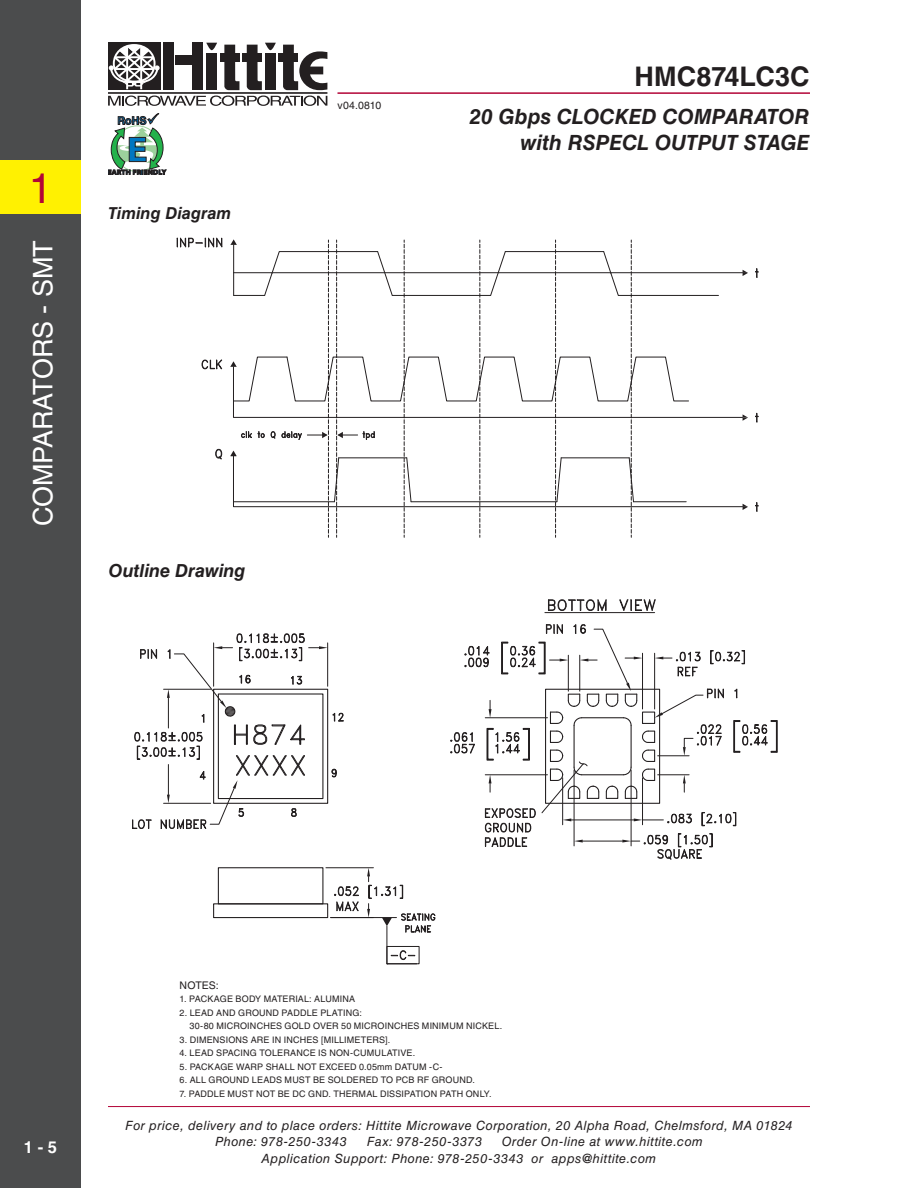
<style>
.page{position:relative;width:918px;height:1188px;background:#fff}
.page>*{position:absolute;margin:0;border:0;box-sizing:border-box;transform-origin:0 0}
.t1{font:42px "Helvetica LT Std";color:#b30437}
.t2{font:27px "Helvetica LT Std";letter-spacing:-.01em;color:#fff}
.t3{font:700 27px "Helvetica LT Std";color:#231f20}
.t4{font:italic 700 21px "Helvetica LT Std";letter-spacing:-.005em;color:#231f20}
.t5{font:italic 700 18px "Helvetica LT Std";letter-spacing:-.005em;color:#231f20}
.t6{font:italic 700 16.5px "Helvetica LT Std";color:#231f20}
.t7{font:700 16.5px "Helvetica LT Std";color:#fff}
.t8{font:italic 12.75px/16.5px "Helvetica LT Std";letter-spacing:.035em;color:#231f20}
.t9{font:10.5px "Helvetica LT Std";letter-spacing:.01em;color:#231f20}
.t10{font:9px/13.5px "Helvetica LT Std";letter-spacing:.02em;color:#231f20}
</style>
<div class="page">
<hr style="left:108px;top:1106px;width:702px;height:1px;background:#b30437">
<hr style="left:337px;top:92px;width:473px;height:2px;background:#b30437">
<div style="left:108px;top:43px;width:52px;height:47px;background:#231f20"></div>
<hr style="left:126px;top:46px;width:2px;height:43px;background:#fff">
<hr style="left:140px;top:46px;width:2px;height:43px;background:#fff">
<svg style="left:109px;top:44px;width:50px;height:43px"></svg>
<hr style="left:108px;top:92px;width:219px;height:2px;background:#231f20">
<div style="left:192px;top:43px;width:11px;height:47px;background:#231f20"></div>
<div style="left:163px;top:43px;width:11px;height:47px;background:#231f20"></div>
<div style="left:176px;top:55px;width:18px;height:9px;background:#231f20"></div>
<svg style="left:206px;top:43px;width:11px;height:7px"></svg>
<div style="left:206px;top:53px;width:11px;height:37px;background:#231f20"></div>
<svg style="left:224px;top:45px;width:15px;height:45px"></svg>
<svg style="left:108px;top:96px;width:219px;height:10px"></svg>
<div style="left:220px;top:53px;width:19px;height:9px;background:#231f20"></div>
<svg style="left:247px;top:43px;width:29px;height:47px"></svg>
<div style="left:242px;top:53px;width:20px;height:9px;background:#231f20"></div>
<svg style="left:283px;top:45px;width:44px;height:45px"></svg>
<div style="left:279px;top:53px;width:19px;height:9px;background:#231f20"></div>
<svg style="left:108px;top:113px;width:58px;height:62px"></svg>
<div style="left:0;top:0;width:81px;height:1188px;background:#4b4c4d"></div>
<div style="left:0;top:160px;width:81px;height:54px;background:#fff101"></div>
<svg style="left:548px;top:599px;width:59px;height:12px"></svg>
<svg style="left:619px;top:599px;width:37px;height:12px"></svg>
<hr style="left:545px;top:612px;width:110px;height:1px;background:#231f20">
<svg style="left:132px;top:633px;width:212px;height:196px"></svg>
<hr style="left:331px;top:917px;width:42px;height:1px;background:#231f20">
<hr style="left:326px;top:867px;width:47px;height:1px;background:#231f20">
<svg style="left:367px;top:868px;width:69px;height:96px"></svg>
<div style="left:213px;top:689px;width:115px;height:115px;border:1px solid #231f20"></div>
<div style="left:218px;top:867px;width:105px;height:37px;border:1px solid #231f20"></div>
<div style="left:213px;top:903px;width:115px;height:15px;border:1px solid #231f20"></div>
<div style="left:218px;top:693px;width:105px;height:106px;border:1px solid #231f20"></div>
<svg style="left:334px;top:886px;width:25px;height:26px"></svg>
<svg style="left:450px;top:624px;width:328px;height:236px"></svg>
<svg style="left:215px;top:448px;width:8px;height:12px"></svg>
<svg style="left:755px;top:502px;width:4px;height:10px"></svg>
<svg style="left:201px;top:359px;width:22px;height:11px"></svg>
<svg style="left:755px;top:413px;width:4px;height:10px"></svg>
<svg style="left:177px;top:238px;width:46px;height:10px"></svg>
<svg style="left:755px;top:268px;width:4px;height:10px"></svg>
<svg style="left:230px;top:239px;width:518px;height:298px"></svg>
<h1 class="t1" style="left:29px;top:164px;width:25px">1</h1>
<h2 class="t2" style="left:27px;top:526px;width:287px;rotate:-90deg">COMPARATORS - SMT</h2>
<p class="t6" style="left:108px;top:203px;width:125px">Timing Diagram</p>
<p class="t5" style="left:109px;top:560px;width:138px">Outline Drawing</p>
<p class="t9" style="left:338px;top:100px;width:45px">v04.0810</p>
<p class="t3" style="left:635px;top:60px;width:176px">HMC874LC3C</p>
<p class="t4" style="left:469px;top:104px;width:342px">20 Gbps CLOCKED COMPARATOR</p>
<p class="t4" style="left:521px;top:129px;width:291px">with RSPECL OUTPUT STAGE</p>
<h3 class="t7" style="left:24px;top:1137px;width:35px">1 - 5</h3>
<p class="t9" style="left:180px;top:979px;width:41px">NOTES:</p>
<p class="t10" style="left:180px;top:992px;width:177px">1. PACKAGE BODY MATERIAL: ALUMINA</p>
<p class="t10" style="left:190px;top:1006px;width:314px;text-indent:-10px">2. LEAD AND GROUND PADDLE PLATING:<br>30-80 MICROINCHES GOLD OVER 50 MICROINCHES MINIMUM NICKEL.</p>
<p class="t10" style="left:180px;top:1033px;width:212px">3. DIMENSIONS ARE IN INCHES [MILLIMETERS].</p>
<p class="t10" style="left:180px;top:1046px;width:237px">4. LEAD SPACING TOLERANCE IS NON-CUMULATIVE.</p>
<p class="t10" style="left:180px;top:1060px;width:264px">5. PACKAGE WARP SHALL NOT EXCEED 0.05mm DATUM -C-</p>
<p class="t10" style="left:180px;top:1073px;width:297px">6. ALL GROUND LEADS MUST BE SOLDERED TO PCB RF GROUND.</p>
<p class="t10" style="left:180px;top:1087px;width:314px">7. PADDLE MUST NOT BE DC GND. THERMAL DISSIPATION PATH ONLY.</p>
<h3 class="t8" style="left:215px;top:1117px;width:579px;text-indent:-90px">For price, delivery and to place orders: Hittite Microwave Corporation, 20 Alpha Road, Chelmsford, MA 01824<br>Phone: 978-250-3343</h3>
<h3 class="t8" style="left:262px;top:1133px;width:443px;text-indent:240px">Order On-line at www.hittite.com<br>Application Support: Phone: 978-250-3343 or apps@hittite.com</h3>
<h3 class="t8" style="left:367px;top:1133px;width:117px">Fax: 978-250-3373</h3>
</div>
